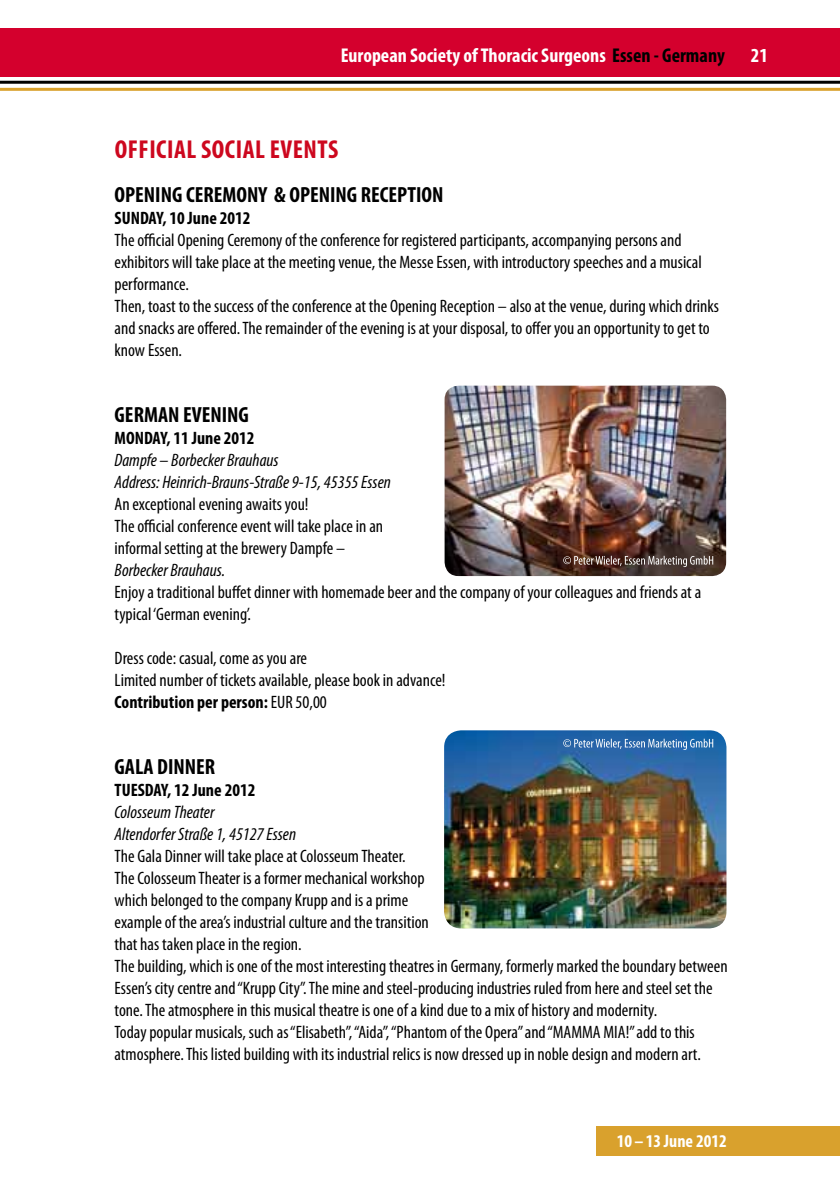
<style>
.page{position:relative;width:840px;height:1191px;background:#fff}
.page>*{position:absolute;margin:0;border:0;box-sizing:border-box;transform-origin:0 0}
.t1{font:700 condensed 26px "Myriad Pro";letter-spacing:.02em;color:#cd071e}
.t2{font:700 condensed 22px "Myriad Pro";color:#000}
.t3{font:700 condensed 20px "Myriad Pro";color:#fff}
.t4{font:condensed 18px/22px "Myriad Pro";color:#000}
.t5{font:italic condensed 18px/22px "Myriad Pro";color:#000}
.t6{font:700 condensed 18px "Myriad Pro";color:#000}
.t7{font:700 condensed 18px "Myriad Pro";color:#fff}
.s1{color:#000}
.s2{font-weight:700}
</style>
<div class="page">
<div style="left:0;top:28px;width:839px;height:49px;background:#d4002d"></div>
<hr style="left:0;top:88px;width:839px;height:3px;background:#d9a12d">
<hr style="left:0;top:81px;width:839px;height:3px;background:#000">
<div style="left:595px;top:1126px;width:244px;height:30px;background:#d9a12d"></div>
<img style="left:444px;top:730px;width:282px;height:198px">
<img style="left:444px;top:386px;width:281px;height:190px">
<svg style="left:563px;top:556px;width:149px;height:11px;background:#705d56"></svg>
<svg style="left:563px;top:738px;width:149px;height:12px;background:#5285ba"></svg>
<p class="t3" style="left:340px;top:43px;width:385px">European Society of Thoracic Surgeons <span class="s1">Essen - Germany</span></p>
<p class="t3" style="left:750px;top:43px;width:19px">21</p>
<h1 class="t1" style="left:115px;top:133px;width:225px">OFFICIAL SOCIAL EVENTS</h1>
<p class="t2" style="left:114px;top:181px;width:330px">OPENING CEREMONY &amp; OPENING RECEPTION</p>
<p class="t6" style="left:114px;top:207px;width:137px">SUNDAY, 10 June 2012</p>
<p class="t4" style="left:114px;top:229px;width:605px">The official Opening Ceremony of the conference for registered participants, accompanying persons and exhibitors will take place at the meeting venue, the Messe Essen, with introductory speeches and a musical performance.<br>Then, toast to the success of the conference at the Opening Reception – also at the venue, during which drinks and snacks are offered. The remainder of the evening is at your disposal, to offer you an opportunity to get to know Essen.</p>
<p class="t2" style="left:114px;top:401px;width:136px">GERMAN EVENING</p>
<p class="t6" style="left:114px;top:427px;width:141px">MONDAY, 11 June 2012</p>
<p class="t5" style="left:114px;top:449px;width:277px">Dampfe – Borbecker Brauhaus<br>Address: Heinrich-Brauns-Straße 9-15, 45355 Essen</p>
<p class="t4" style="left:114px;top:493px;width:270px">An exceptional evening awaits you!<br>The official conference event will take place in an informal setting at the brewery Dampfe –</p>
<p class="t5" style="left:114px;top:559px;width:112px">Borbecker Brauhaus.</p>
<p class="t4" style="left:114px;top:581px;width:587px">Enjoy a traditional buffet dinner with homemade beer and the company of your colleagues and friends at a typical ‘German evening’.</p>
<p class="t4" style="left:114px;top:647px;width:332px">Dress code: casual, come as you are<br>Limited number of tickets available, please book in advance!<br><span class="s2">Contribution per person:</span> EUR 50,00</p>
<p class="t2" style="left:114px;top:753px;width:102px">GALA DINNER</p>
<p class="t6" style="left:114px;top:779px;width:142px">TUESDAY, 12 June 2012</p>
<p class="t5" style="left:114px;top:801px;width:183px">Colosseum Theater<br>Altendorfer Straße 1, 45127 Essen</p>
<p class="t4" style="left:114px;top:845px;width:614px">The Gala Dinner will take place at Colosseum Theater.<br>The Colosseum Theater is a former mechanical workshop<br>which belonged to the company Krupp and is a prime<br>example of the area’s industrial culture and the transition<br>that has taken place in the region.<br>The building, which is one of the most interesting theatres in Germany, formerly marked the boundary between Essen’s city centre and “Krupp City”. The mine and steel-producing industries ruled from here and steel set the tone. The atmosphere in this musical theatre is one of a kind due to a mix of history and modernity.<br>Today popular musicals, such as “Elisabeth”, “Aida”, “Phantom of the Opera” and “MAMMA MIA!” add to this atmosphere. This listed building with its industrial relics is now dressed up in noble design and modern art.</p>
<p class="t7" style="left:616px;top:1130px;width:111px">10 –13 June 2012</p>
</div>
